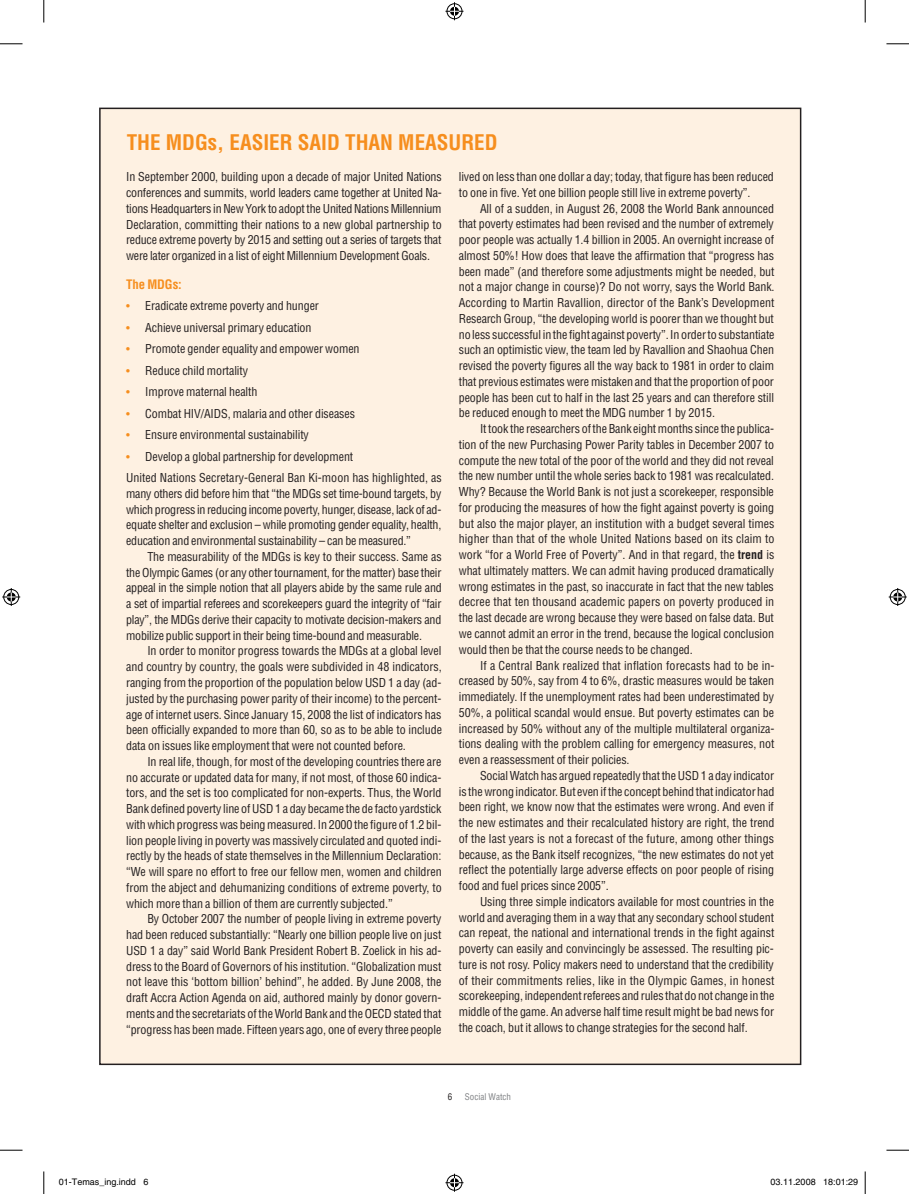
<style>
.page{position:relative;width:909px;height:1194px;background:#fff}
.page>*{position:absolute;margin:0;border:0;box-sizing:border-box;transform-origin:0 0}
.t1{font:700 condensed 21px "Helvetica";color:#f68e1e}
.t2{font:700 condensed 12.75px "Helvetica";color:#f68e1e}
.t3{font:condensed 12px/15.8px "Helvetica";letter-spacing:-.01em;color:#231f20;text-align:justify}
.t4{font:9px "Helvetica";color:#000}
.t5{font:condensed 9px "Helvetica";color:#808285}
.t6{font:condensed 9px "Helvetica";color:#231f20}
.s1{font-size:11.25px;color:#f68e1e}
.s2{font-weight:700}
</style>
<div class="page">
<div style="left:100px;top:108px;width:700px;height:955px;background:#fef1e2"></div>
<svg style="left:0;top:44px;width:22px;height:1px"></svg>
<svg style="left:886px;top:44px;width:22px;height:1px"></svg>
<svg style="left:0;top:1149px;width:22px;height:1px"></svg>
<svg style="left:886px;top:1149px;width:22px;height:1px"></svg>
<svg style="left:44px;top:0;width:1px;height:22px"></svg>
<svg style="left:44px;top:1171px;width:1px;height:22px"></svg>
<svg style="left:864px;top:0;width:1px;height:22px"></svg>
<svg style="left:864px;top:1171px;width:1px;height:22px"></svg>
<svg style="left:445px;top:2px;width:18px;height:18px"></svg>
<svg style="left:445px;top:1173px;width:18px;height:18px"></svg>
<svg style="left:2px;top:588px;width:18px;height:18px"></svg>
<svg style="left:888px;top:588px;width:18px;height:18px"></svg>
<h1 class="t1" style="left:127px;top:130px;width:54px">THE MDG</h1>
<h1 class="t1" style="left:208px;top:130px;width:291px">S, EASIER SAID THAN MEASURED</h1>
<p class="t3" style="left:126px;top:169px;width:317px">In September 2000, building upon a decade of major United Nations conferences and summits, world leaders came together at United Na&shy;tions Headquarters in New York to adopt the United Nations Millennium Declaration, committing their nations to a new global partnership to reduce extreme poverty by 2015 and setting out a series of targets that were later organized in a list of eight Millennium Development Goals.</p>
<p class="t2" style="left:126px;top:276px;width:31px">THE MDG</p>
<p class="t2" style="left:173px;top:276px;width:11px">S:</p>
<p class="t3" style="left:126px;top:297px;width:194px"><span class="s1">•</span> Eradicate extreme poverty and hunger</p>
<p class="t3" style="left:126px;top:319px;width:187px"><span class="s1">•</span> Achieve universal primary education</p>
<p class="t3" style="left:126px;top:340px;width:235px"><span class="s1">•</span> Promote gender equality and empower women</p>
<p class="t3" style="left:126px;top:362px;width:123px"><span class="s1">•</span> Reduce child mortality</p>
<p class="t3" style="left:126px;top:383px;width:133px"><span class="s1">•</span> Improve maternal health</p>
<p class="t3" style="left:126px;top:405px;width:230px"><span class="s1">•</span> Combat HIV/AIDS, malaria and other diseases</p>
<p class="t3" style="left:126px;top:426px;width:184px"><span class="s1">•</span> Ensure environmental sustainability</p>
<p class="t3" style="left:126px;top:445px;width:317px;line-height:21.5px"><span class="s1">•</span> Develop a global partnership for development<br>United Nations Secretary-General Ban Ki-moon has highlighted, as</p>
<p class="t3" style="left:126px;top:485px;width:316px">many others did before him that “the MDGs set time-bound targets, by which progress in reducing income poverty, hunger, disease, lack of ad&shy;equate shelter and exclusion – while promoting gender equality, health, education and environmental sustainability – can be measured.”</p>
<p class="t3" style="left:126px;top:548px;width:317px;text-indent:21px">The measurability of the MDGs is key to their success. Same as the Olympic Games (or any other tournament, for the matter) base their appeal in the simple notion that all players abide by the same rule and a set of impartial referees and scorekeepers guard the integrity of “fair play”, the MDGs derive their capacity to motivate decision-makers and mobilize public support in their being time-bound and measurable.</p>
<p class="t3" style="left:126px;top:642px;width:317px;text-indent:21px">In order to monitor progress towards the MDGs at a global level and country by country, the goals were subdivided in 48 indicators, ranging from the proportion of the population below USD 1 a day (ad&shy;justed by the purchasing power parity of their income) to the percent&shy;age of internet users. Since January 15, 2008 the list of indicators has been officially expanded to more than 60, so as to be able to include data on issues like employment that were not counted before.</p>
<p class="t3" style="left:126px;top:753px;width:317px;text-indent:21px">In real life, though, for most of the developing countries there are no accurate or updated data for many, if not most, of those 60 indica&shy;tors, and the set is too complicated for non-experts. Thus, the World Bank defined poverty line of USD 1 a day became the de facto yardstick with which progress was being measured. In 2000 the figure of 1.2 bil&shy;lion people living in poverty was massively circulated and quoted indi&shy;rectly by the heads of state themselves in the Millennium Declaration: “We will spare no effort to free our fellow men, women and children from the abject and dehumanizing conditions of extreme poverty, to which more than a billion of them are currently subjected.”</p>
<p class="t3" style="left:126px;top:910px;width:317px;text-indent:21px">By October 2007 the number of people living in extreme poverty had been reduced substantially: “Nearly one billion people live on just USD 1 a day” said World Bank President Robert B. Zoelick in his ad&shy;dress to the Board of Governors of his institution. “Globalization must not leave this ‘bottom billion’ behind”, he added. By June 2008, the draft Accra Action Agenda on aid, authored mainly by donor govern&shy;ments and the secretariats of the World Bank and the OECD stated that “progress has been made. Fifteen years ago, one of every three people</p>
<p class="t3" style="left:458px;top:168px;width:316px">lived on less than one dollar a day; today, that figure has been reduced to one in five. Yet one billion people still live in extreme poverty”.</p>
<p class="t3" style="left:458px;top:200px;width:317px;text-indent:21px">All of a sudden, in August 26, 2008 the World Bank announced that poverty estimates had been revised and the number of extremely poor people was actually 1.4 billion in 2005. An overnight increase of almost 50%! How does that leave the affirmation that “progress has been made” (and therefore some adjustments might be needed, but not a major change in course)? Do not worry, says the World Bank.<br>According to Martin Ravallion, director of the Bank’s Development Research Group, “the developing world is poorer than we thought but no less successful in the fight against poverty”. In order to substantiate such an optimistic view, the team led by Ravallion and Shaohua Chen revised the poverty figures all the way back to 1981 in order to claim that previous estimates were mistaken and that the proportion of poor people has been cut to half in the last 25 years and can therefore still be reduced enough to meet the MDG number 1 by 2015.</p>
<p class="t3" style="left:458px;top:420px;width:317px;text-indent:21px">It took the researchers of the Bank eight months since the publica&shy;tion of the new Purchasing Power Parity tables in December 2007 to compute the new total of the poor of the world and they did not reveal the new number until the whole series back to 1981 was recalculated.<br>Why? Because the World Bank is not just a scorekeeper, responsible for producing the measures of how the fight against poverty is going but also the major player, an institution with a budget several times higher than that of the whole United Nations based on its claim to work “for a World Free of Poverty”. And in that regard, the <span class="s2">TREND</span> is what ultimately matters. We can admit having produced dramatically wrong estimates in the past, so inaccurate in fact that the new tables decree that ten thousand academic papers on poverty produced in the last decade are wrong because they were based on false data. But we cannot admit an error in the trend, because the logical conclusion would then be that the course needs to be changed.</p>
<p class="t3" style="left:458px;top:656px;width:317px;text-indent:21px">If a Central Bank realized that inflation forecasts had to be in&shy;creased by 50%, say from 4 to 6%, drastic measures would be taken immediately. If the unemployment rates had been underestimated by 50%, a political scandal would ensue. But poverty estimates can be increased by 50% without any of the multiple multilateral organiza&shy;tions dealing with the problem calling for emergency measures, not even a reassessment of their policies.</p>
<p class="t3" style="left:458px;top:767px;width:317px;text-indent:21px">Social Watch has argued repeatedly that the USD 1 a day indicator is the wrong indicator. But even if the concept behind that indicator had been right, we know now that the estimates were wrong. And even if the new estimates and their recalculated history are right, the trend of the last years is not a forecast of the future, among other things because, as the Bank itself recognizes, “the new estimates do not yet reflect the potentially large adverse effects on poor people of rising food and fuel prices since 2005”.</p>
<p class="t3" style="left:458px;top:893px;width:317px;text-indent:21px">Using three simple indicators available for most countries in the world and averaging them in a way that any secondary school student can repeat, the national and international trends in the fight against poverty can easily and convincingly be assessed. The resulting pic&shy;ture is not rosy. Policy makers need to understand that the credibility of their commitments relies, like in the Olympic Games, in honest scorekeeping, independent referees and rules that do not change in the middle of the game. An adverse half time result might be bad news for the coach, but it allows to change strategies for the second half.</p>
<p class="t6" style="left:447px;top:1091px;width:6px">6</p>
<p class="t5" style="left:464px;top:1091px;width:48px">Social Watch</p>
<p class="t4" style="left:59px;top:1176px;width:91px">01-Temas_ing.indd 6</p>
<p class="t4" style="left:770px;top:1176px;width:89px">03.11.2008 18:01:29</p>
</div>
